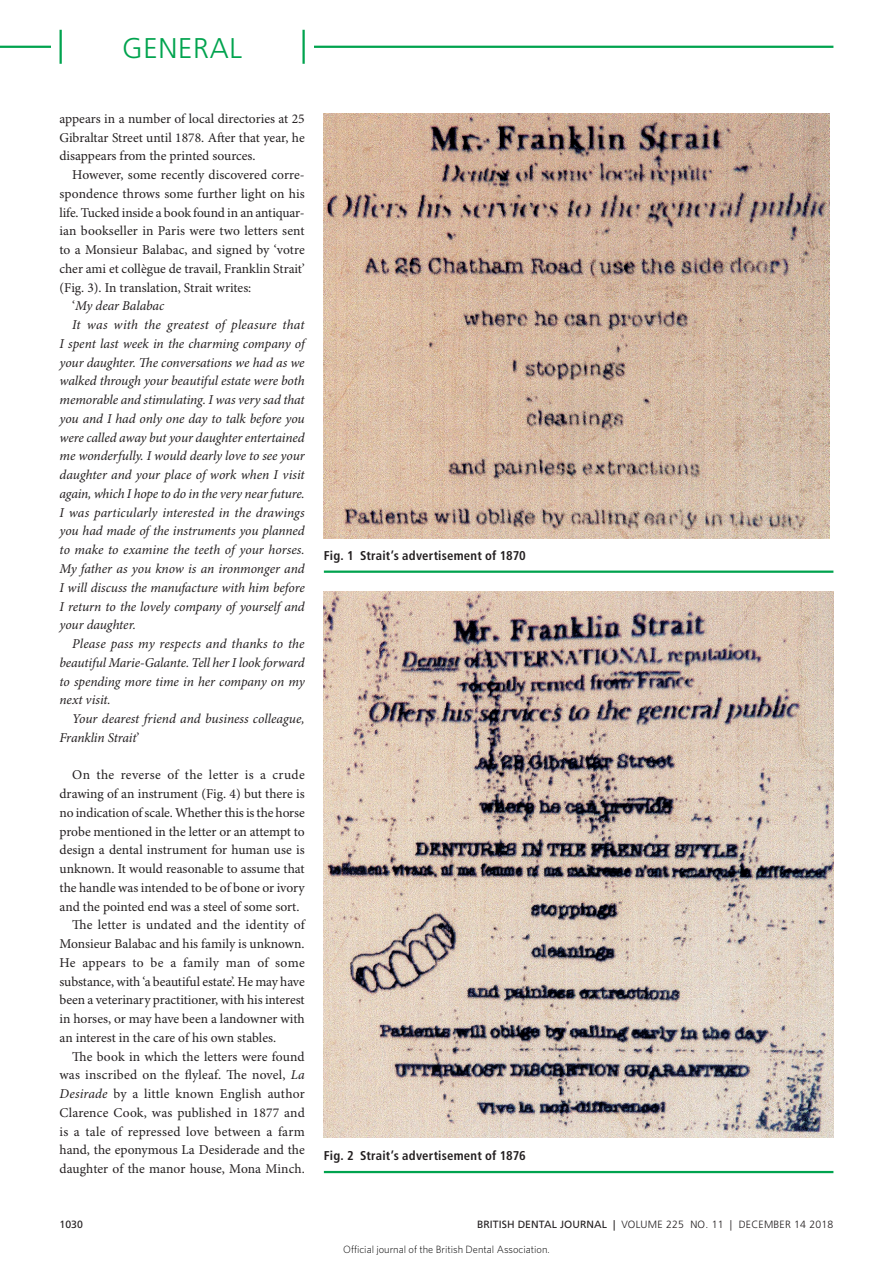
<style>
.page{position:relative;width:893px;height:1263px;background:#fff}
.page>*{position:absolute;margin:0;border:0;box-sizing:border-box;transform-origin:0 0}
.t1{font:300 28.5px "Frutiger LT Std";letter-spacing:.025em;color:#00a34e}
.body{font:13.5px/18.8px "Minion Pro";color:#231f20;text-align:justify}
.body-2{font:italic 13.5px/18.8px "Minion Pro";letter-spacing:-.01em;color:#231f20;text-align:justify}
.table_fig_caption{font:700 condensed 12.75px "Frutiger LT Std";letter-spacing:.015em;color:#231f20}
.page_footer{font:300 10.5px "Frutiger LT Std";letter-spacing:.02em;color:#231f20}
.t2{font:300 10.5px "Whitney";color:#000}
.page_footer-2{font:10.5px "Frutiger LT Std";color:#231f20}
.s1{font-style:normal}
.s2{font-style:italic}
.s3{font-weight:400}
</style>
<div class="page">
<img style="left:324px;top:592px;width:509px;height:545px">
<hr style="left:324px;top:570px;width:509px;height:3px;background:#00a34e">
<hr style="left:324px;top:1171px;width:509px;height:2px;background:#00a34e">
<img style="left:324px;top:113px;width:505px;height:426px">
<hr style="left:0;top:46px;width:833px;height:2px;background:#00a34e">
<div style="left:51px;top:30px;width:262px;height:34px;background:#fff"></div>
<hr style="left:302px;top:30px;width:3px;height:34px;background:#00a34e">
<hr style="left:60px;top:30px;width:2px;height:34px;background:#00a34e">
<h1 class="t1" style="left:122px;top:32px;width:121px">GENERAL</h1>
<p class="body" style="left:60px;top:110px;width:247px">appears in a number of local directories at 25<br>Gibraltar Street until 1878. After that year, he disappears from the printed sources.</p>
<p class="body" style="left:60px;top:166px;width:247px;text-indent:13px">However, some recently discovered corre&shy;spondence throws some further light on his life. Tucked inside a book found in an antiquar&shy;ian bookseller in Paris were two letters sent to a Monsieur Balabac, and signed by ‘votre cher ami et collègue de travail, Franklin Strait’ (Fig. 3). In translation, Strait writes:</p>
<p class="body-2" style="left:72px;top:297px;width:93px"><span class="s1">‘</span>My dear Balabac</p>
<p class="body-2" style="left:60px;top:316px;width:247px;text-indent:13px">It was with the greatest of pleasure that I spent last week in the charming company of your daughter. The conversations we had as we walked through your beautiful estate were both memorable and stimulating. I was very sad that you and I had only one day to talk before you were called away but your daughter entertained me wonderfully. I would dearly love to see your daughter and your place of work when I visit again, which I hope to do in the very near future.<br>I was particularly interested in the drawings you had made of the instruments you planned to make to examine the teeth of your horses.<br>My father as you know is an ironmonger and I will discuss the manufacture with him before I return to the lovely company of yourself and your daughter.</p>
<p class="body-2" style="left:60px;top:635px;width:247px;text-indent:13px">Please pass my respects and thanks to the beautiful Marie-Galante. Tell her I look forward to spending more time in her company on my next visit.</p>
<p class="body-2" style="left:60px;top:710px;width:247px;text-indent:13px">Your dearest friend and business colleague,<br>Franklin Strait<span class="s1">’</span></p>
<p class="body" style="left:60px;top:766px;width:247px;text-indent:13px">On the reverse of the letter is a crude drawing of an instrument (Fig. 4) but there is no indication of scale. Whether this is the horse probe mentioned in the letter or an attempt to design a dental instrument for human use is unknown. It would reasonable to assume that the handle was intended to be of bone or ivory and the pointed end was a steel of some sort.</p>
<p class="body" style="left:60px;top:916px;width:247px;text-indent:13px">The letter is undated and the identity of Monsieur Balabac and his family is unknown.<br>He appears to be a family man of some substance, with ‘a beautiful estate’. He may have been a veterinary practitioner, with his interest in horses, or may have been a landowner with an interest in the care of his own stables.</p>
<p class="body" style="left:60px;top:1047px;width:247px;text-indent:13px">The book in which the letters were found was inscribed on the flyleaf. The novel, <span class="s2">La Desirade</span> by a little known English author Clarence Cook, was published in 1877 and is a tale of repressed love between a farm hand, the eponymous La Desiderade and the daughter of the manor house, Mona Minch.</p>
<p class="table_fig_caption" style="left:324px;top:547px;width:204px">Fig. 1 Strait’s advertisement of 1870</p>
<p class="table_fig_caption" style="left:324px;top:1148px;width:203px">Fig. 2 Strait’s advertisement of 1876</p>
<p class="page_footer-2" style="left:60px;top:1218px;width:25px">1030</p>
<p class="page_footer" style="left:477px;top:1219px;width:358px"><span class="s3">BRITISH DENTAL JOURNAL |</span> VOLUME 225 NO. 11 | DECEMBER 14 2018</p>
<p class="t2" style="left:343px;top:1243px;width:208px">Official journal of the British Dental Association.</p>
</div>
